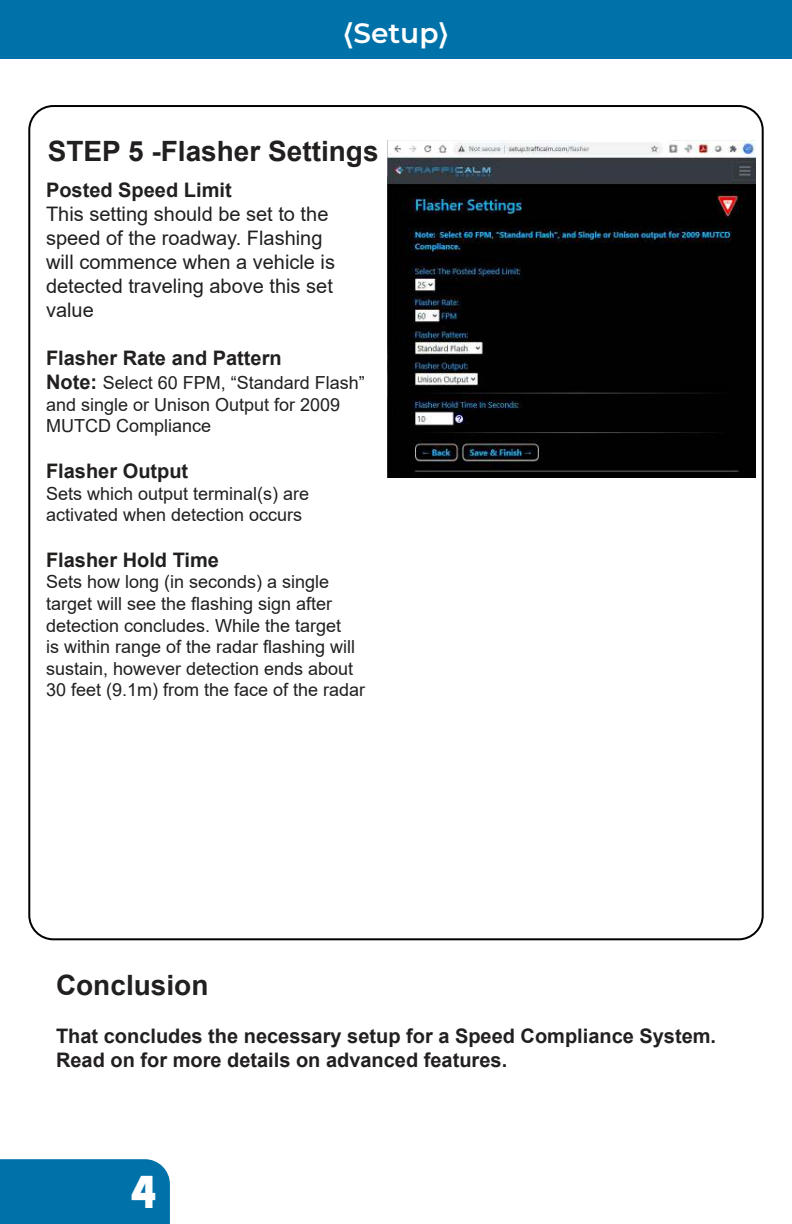
<style>
.page{position:relative;width:792px;height:1224px;background:#fff}
.page>*{position:absolute;margin:0;border:0;box-sizing:border-box;transform-origin:0 0}
.t1{font:42px "Kimberley Bl";color:#fff}
.t2{font:700 28px "Arial";color:#221f1f}
.t3{font:600 28px "Montserrat";color:#fff}
.t4{font:700 20px/24px "Arial";color:#221f1f}
.t5{font:20px/24px "Arial";color:#221f1f}
.t6{font:18px/21.6px "Arial";color:#221f1f}
.s1{font-weight:700;font-size:20px}
</style>
<div class="page">
<div style="left:0;top:1159px;width:170px;height:65px;background:#0172a9"></div>
<div style="left:0;top:0;width:792px;height:58px;background:#0172a9"></div>
<img style="left:388px;top:140px;width:368px;height:338px">
<h2 class="t3" style="left:344px;top:21px;width:106px">⟨Setup⟩</h2>
<h2 class="t2" style="left:48px;top:132px;width:332px">STEP 5 -Flasher Settings</h2>
<p class="t4" style="left:46px;top:178px;width:187px">Posted Speed Limit</p>
<p class="t5" style="left:46px;top:204px;width:290px">This setting should be set to the speed of the roadway. Flashing will commence when a vehicle is detected traveling above this set value</p>
<p class="t4" style="left:46px;top:346px;width:237px">Flasher Rate and Pattern</p>
<p class="t6" style="left:46px;top:374px;width:320px"><span class="s1">Note:</span> Select 60 FPM, “Standard Flash” and single or Unison Output for 2009<br>MUTCD Compliance</p>
<p class="t4" style="left:46px;top:459px;width:144px">Flasher Output</p>
<p class="t6" style="left:46px;top:484px;width:265px">Sets which output terminal(s) are activated when detection occurs</p>
<p class="t4" style="left:46px;top:548px;width:175px">Flasher Hold Time</p>
<p class="t6" style="left:46px;top:573px;width:321px">Sets how long (in seconds) a single target will see the flashing sign after detection concludes. While the target<br>is within range of the radar flashing will sustain, however detection ends about 30 feet (9.1m) from the face of the radar</p>
<h2 class="t2" style="left:56px;top:966px;width:154px">Conclusion</h2>
<p class="t4" style="left:56px;top:1024px;width:662px">That concludes the necessary setup for a Speed Compliance System.<br>Read on for more details on advanced features.</p>
<h1 class="t1" style="left:131px;top:1173px;width:27px">4</h1>
</div>
